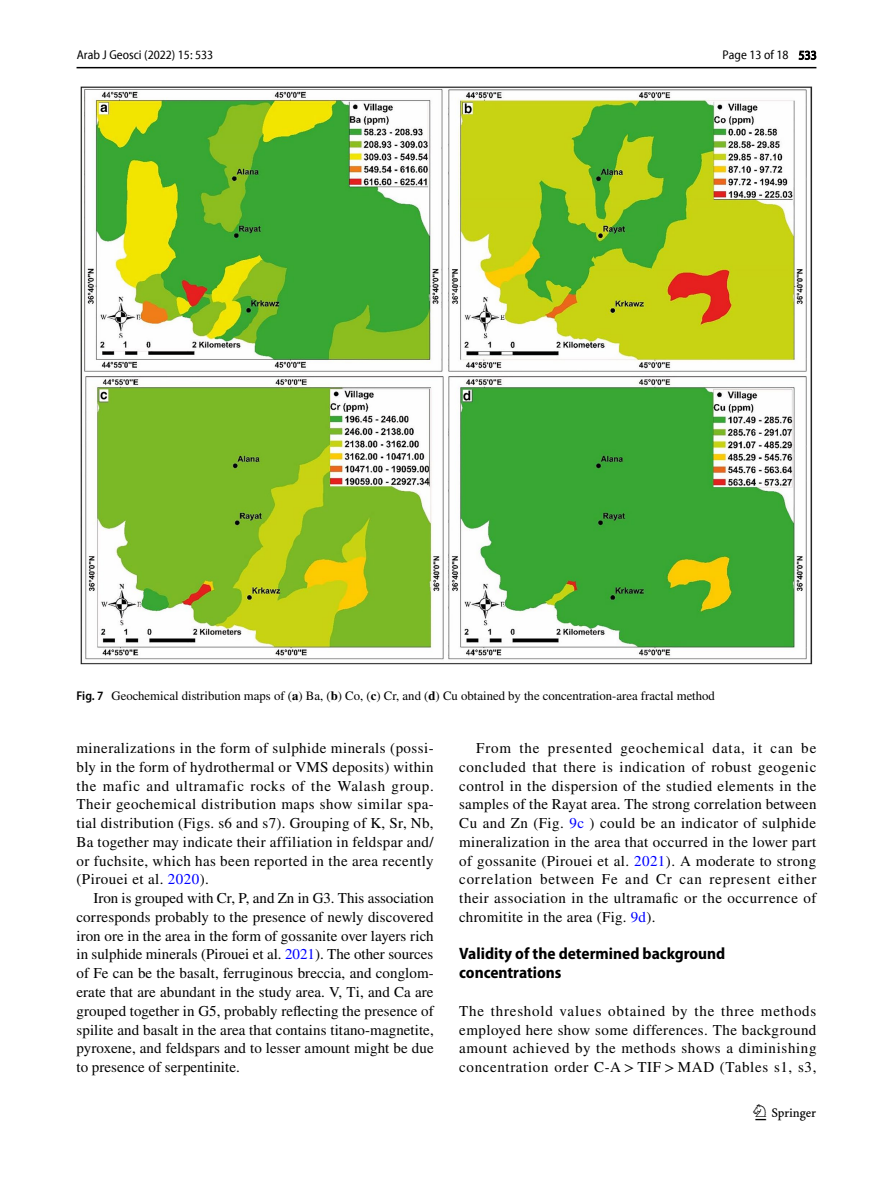
<style>
.page{position:relative;width:893px;height:1187px;background:#fff}
.page>*{position:absolute;margin:0;border:0;box-sizing:border-box;transform-origin:0 0}
.t1{font:22.5px "Springnew Regular 3";color:#000}
.t2{font:700 semi-condensed 16.5px/18.8px "Myriad Pro";color:#000}
.t3{font:15px/18.8px "STIX";letter-spacing:.03em;color:#000;text-align:justify}
.t4{font:12.75px "STIX";color:#000}
.t5{font:semi-condensed 12.75px "Myriad Pro Unic";color:#000}
.s1{font-family:"Myriad Pro";font-weight:600;font-stretch:semi-condensed}
.s2{font-weight:700}
.s3{color:#00f}
</style>
<div class="page">
<hr style="left:77px;top:67px;width:739px;height:1px;background:#000">
<img style="left:81px;top:87px;width:731px;height:577px">
<p class="t5" style="left:77px;top:50px;width:138px">Arab J Geosci (2022) 15: 533</p>
<p class="t5" style="left:723px;top:50px;width:96px">Page 13 of 18 533</p>
<p class="t4" style="left:77px;top:686px;width:640px"><span class="s1">Fig. 7</span> Geochemical distribution maps of (<span class="s2">a</span>) Ba, (<span class="s2">b</span>) Co, (<span class="s2">c</span>) Cr, and (<span class="s2">d</span>) Cu obtained by the concentration-area fractal method</p>
<p class="t3" style="left:77px;top:739px;width:359px">mineralizations in the form of sulphide minerals (possi&shy;bly in the form of hydrothermal or VMS deposits) within the mafic and ultramafic rocks of the Walash group.<br>Their geochemical distribution maps show similar spa&shy;tial distribution (Figs. s6 and s7). Grouping of K, Sr, Nb, Ba together may indicate their affiliation in feldspar and/ or fuchsite, which has been reported in the area recently (Pirouei et al. <span class="s3">2020</span>).</p>
<p class="t3" style="left:77px;top:889px;width:359px;text-indent:17px">Iron is grouped with Cr, P, and Zn in G3. This association corresponds probably to the presence of newly discovered iron ore in the area in the form of gossanite over layers rich in sulphide minerals (Pirouei et al. <span class="s3">2021</span>). The other sources of Fe can be the basalt, ferruginous breccia, and conglom&shy;erate that are abundant in the study area. V, Ti, and Ca are grouped together in G5, probably reflecting the presence of spilite and basalt in the area that contains titano-magnetite, pyroxene, and feldspars and to lesser amount might be due to presence of serpentinite.</p>
<p class="t3" style="left:459px;top:739px;width:359px;text-indent:17px">From the presented geochemical data, it can be concluded that there is indication of robust geogenic control in the dispersion of the studied elements in the samples of the Rayat area. The strong correlation between Cu and Zn (Fig. <span class="s3">9c</span> ) could be an indicator of sulphide mineralization in the area that occurred in the lower part of gossanite (Pirouei et al. <span class="s3">2021</span>). A moderate to strong correlation between Fe and Cr can represent either their association in the ultramafic or the occurrence of chromitite in the area (Fig. <span class="s3">9d</span>).</p>
<p class="t2" style="left:459px;top:944px;width:268px">Validity of the determined background concentrations</p>
<p class="t3" style="left:459px;top:1002px;width:359px">The threshold values obtained by the three methods employed here show some differences. The background amount achieved by the methods shows a diminishing concentration order C-A &gt; TIF &gt; MAD (Tables s1, s3,</p>
<h1 class="t1" style="left:755px;top:1104px;width:62px">1 3</h1>
</div>
